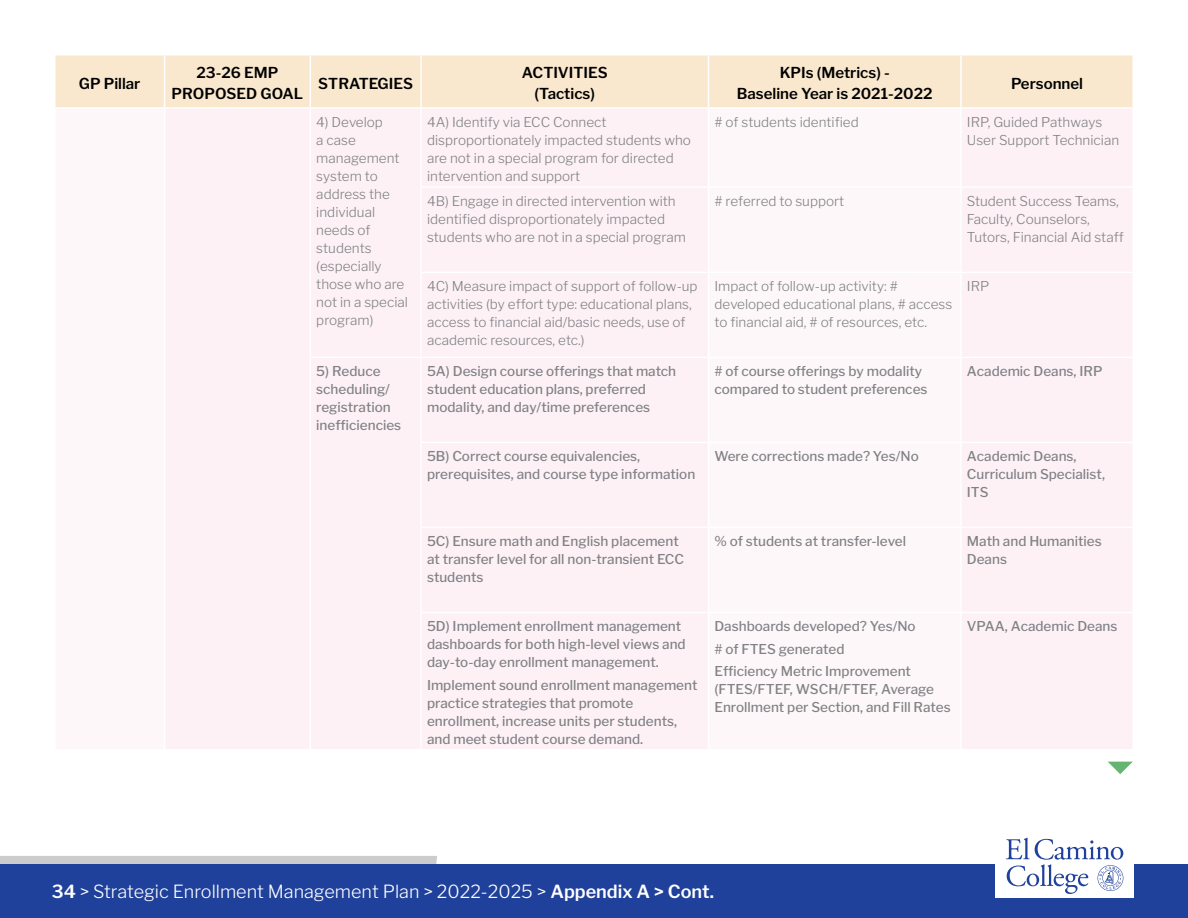
<style>
.page{position:relative;width:1188px;height:918px;background:#fff}
.page>*{position:absolute;margin:0;border:0;box-sizing:border-box;transform-origin:0 0}
.t1{font:300 18px "Libre Franklin";color:#fff}
.t2{font:600 15px/21px "Libre Franklin";color:#000;text-align:center}
.t3{font:500 13.5px/18px "Libre Franklin";color:#808285}
.t4{font:300 13.5px/18px "Libre Franklin";color:#808285}
.s1{font-weight:600}
</style>
<div class="page">
<div style="left:0;top:856px;width:437px;height:8px;background:#ccc"></div>
<div style="left:0;top:864px;width:1188px;height:54px;background:#20419b"></div>
<div style="left:995px;top:831px;width:139px;height:67px;background:#fff"></div>
<svg style="left:1006px;top:838px;width:117px;height:56px"></svg>
<div style="left:56px;top:56px;width:1076px;height:51px;background:#f9e8ce"></div>
<div style="left:165px;top:109px;width:967px;height:640px;background:#fdf1f6"></div>
<hr style="left:164px;top:55px;width:1px;height:52px;background:#fff">
<hr style="left:310px;top:55px;width:1px;height:52px;background:#fff">
<hr style="left:420px;top:55px;width:2px;height:52px;background:#fff">
<hr style="left:708px;top:55px;width:1px;height:52px;background:#fff">
<hr style="left:960px;top:55px;width:2px;height:52px;background:#fff">
<hr style="left:310px;top:109px;width:1px;height:78px;background:#fff">
<hr style="left:420px;top:109px;width:2px;height:77px;background:#fff">
<hr style="left:708px;top:109px;width:1px;height:77px;background:#fff">
<hr style="left:960px;top:109px;width:2px;height:77px;background:#fff">
<hr style="left:310px;top:187px;width:1px;height:85px;background:#fff">
<hr style="left:420px;top:186px;width:289px;height:2px;background:#fff">
<hr style="left:420px;top:188px;width:2px;height:84px;background:#fff">
<hr style="left:709px;top:186px;width:252px;height:2px;background:#fff">
<hr style="left:708px;top:188px;width:1px;height:84px;background:#fff">
<hr style="left:961px;top:186px;width:173px;height:2px;background:#fff">
<hr style="left:960px;top:188px;width:2px;height:84px;background:#fff">
<hr style="left:310px;top:272px;width:1px;height:85px;background:#fff">
<hr style="left:420px;top:272px;width:289px;height:1px;background:#fff">
<hr style="left:420px;top:273px;width:2px;height:84px;background:#fff">
<hr style="left:709px;top:272px;width:252px;height:1px;background:#fff">
<hr style="left:708px;top:273px;width:1px;height:84px;background:#fff">
<hr style="left:961px;top:272px;width:173px;height:1px;background:#fff">
<hr style="left:960px;top:273px;width:2px;height:84px;background:#fff">
<hr style="left:310px;top:357px;width:111px;height:1px;background:#fff">
<hr style="left:310px;top:358px;width:1px;height:84px;background:#fff">
<hr style="left:421px;top:357px;width:288px;height:1px;background:#fff">
<hr style="left:420px;top:358px;width:2px;height:84px;background:#fff">
<hr style="left:709px;top:357px;width:252px;height:1px;background:#fff">
<hr style="left:708px;top:358px;width:1px;height:84px;background:#fff">
<hr style="left:961px;top:357px;width:173px;height:1px;background:#fff">
<hr style="left:960px;top:358px;width:2px;height:84px;background:#fff">
<hr style="left:310px;top:442px;width:1px;height:85px;background:#fff">
<hr style="left:420px;top:442px;width:289px;height:1px;background:#fff">
<hr style="left:420px;top:443px;width:2px;height:84px;background:#fff">
<hr style="left:709px;top:442px;width:252px;height:1px;background:#fff">
<hr style="left:708px;top:443px;width:1px;height:84px;background:#fff">
<hr style="left:961px;top:442px;width:173px;height:1px;background:#fff">
<hr style="left:960px;top:443px;width:2px;height:84px;background:#fff">
<hr style="left:310px;top:527px;width:1px;height:85px;background:#fff">
<hr style="left:420px;top:527px;width:289px;height:1px;background:#fff">
<hr style="left:420px;top:528px;width:2px;height:84px;background:#fff">
<hr style="left:709px;top:527px;width:252px;height:1px;background:#fff">
<hr style="left:708px;top:528px;width:1px;height:84px;background:#fff">
<hr style="left:961px;top:527px;width:173px;height:1px;background:#fff">
<hr style="left:960px;top:528px;width:2px;height:84px;background:#fff">
<hr style="left:310px;top:612px;width:1px;height:137px;background:#fff">
<hr style="left:420px;top:612px;width:289px;height:1px;background:#fff">
<hr style="left:420px;top:613px;width:2px;height:136px;background:#fff">
<hr style="left:709px;top:612px;width:252px;height:1px;background:#fff">
<hr style="left:708px;top:613px;width:1px;height:136px;background:#fff">
<hr style="left:961px;top:612px;width:173px;height:1px;background:#fff">
<hr style="left:960px;top:613px;width:2px;height:136px;background:#fff">
<svg style="left:1108px;top:762px;width:25px;height:12px"></svg>
<p class="t2" style="left:79px;top:73px;width:63px">GP Pillar</p>
<p class="t2" style="left:172px;top:62px;width:133px">23-26 EMP<br>PROPOSED GOAL</p>
<p class="t2" style="left:318px;top:73px;width:96px">STRATEGIES</p>
<p class="t2" style="left:522px;top:62px;width:87px">ACTIVITIES (Tactics)</p>
<p class="t2" style="left:737px;top:62px;width:197px">KPIs (Metrics) -<br>Baseline Year is 2021-2022</p>
<p class="t2" style="left:1011px;top:73px;width:74px">Personnel</p>
<p class="t4" style="left:316px;top:113px;width:93px">4) Develop<br>a case management system to address the individual needs of students (especially those who are not in a special program)</p>
<p class="t4" style="left:427px;top:113px;width:265px">4A) Identify via ECC Connect disproportionately impacted students who are not in a special program for directed intervention and support</p>
<p class="t4" style="left:715px;top:113px;width:146px"># of students identified</p>
<p class="t4" style="left:967px;top:113px;width:154px">IRP, Guided Pathways<br>User Support Technician</p>
<p class="t4" style="left:427px;top:192px;width:260px">4B) Engage in directed intervention with identified disproportionately impacted students who are not in a special program</p>
<p class="t4" style="left:715px;top:192px;width:131px"># referred to support</p>
<p class="t4" style="left:967px;top:192px;width:158px">Student Success Teams,<br>Faculty, Counselors,<br>Tutors, Financial Aid staff</p>
<p class="t4" style="left:427px;top:277px;width:272px">4C) Measure impact of support of follow-up activities (by effort type: educational plans, access to financial aid/basic needs, use of academic resources, etc.)</p>
<p class="t4" style="left:714px;top:277px;width:239px">Impact of follow-up activity: # developed educational plans, # access to financial aid, # of resources, etc.</p>
<p class="t4" style="left:967px;top:277px;width:24px">IRP</p>
<p class="t3" style="left:316px;top:362px;width:86px">5) Reduce scheduling/ registration inefficiencies</p>
<p class="t3" style="left:427px;top:362px;width:251px">5A) Design course offerings that match student education plans, preferred modality, and day/time preferences</p>
<p class="t3" style="left:714px;top:362px;width:215px"># of course offerings by modality compared to student preferences</p>
<p class="t3" style="left:967px;top:362px;width:137px">Academic Deans, IRP</p>
<p class="t3" style="left:427px;top:447px;width:270px">5B) Correct course equivalencies, prerequisites, and course type information</p>
<p class="t3" style="left:714px;top:447px;width:206px">Were corrections made? Yes/No</p>
<p class="t3" style="left:967px;top:447px;width:140px">Academic Deans,<br>Curriculum Specialist,<br>ITS</p>
<p class="t3" style="left:427px;top:532px;width:259px">5C) Ensure math and English placement at transfer level for all non-transient ECC students</p>
<p class="t3" style="left:714px;top:532px;width:193px">% of students at transfer-level</p>
<p class="t3" style="left:967px;top:532px;width:136px">Math and Humanities<br>Deans</p>
<p class="t3" style="left:427px;top:617px;width:260px">5D) Implement enrollment management dashboards for both high-level views and day-to-day enrollment management.</p>
<p class="t3" style="left:427px;top:676px;width:272px">Implement sound enrollment management practice strategies that promote enrollment, increase units per students, and meet student course demand.</p>
<p class="t3" style="left:714px;top:615px;width:203px;line-height:22.2px">Dashboards developed? Yes/No # of FTES generated<br>Efficiency Metric Improvement</p>
<p class="t3" style="left:714px;top:680px;width:238px">(FTES/FTEF, WSCH/FTEF, Average<br>Enrollment per Section, and Fill Rates</p>
<p class="t3" style="left:967px;top:617px;width:152px">VPAA, Academic Deans</p>
<h1 class="t1" style="left:52px;top:880px;width:664px"><span class="s1">34</span> &gt; Strategic Enrollment Management Plan &gt; 2022-2025 &gt; <span class="s1">Appendix A &gt; Cont.</span></h1>
</div>
